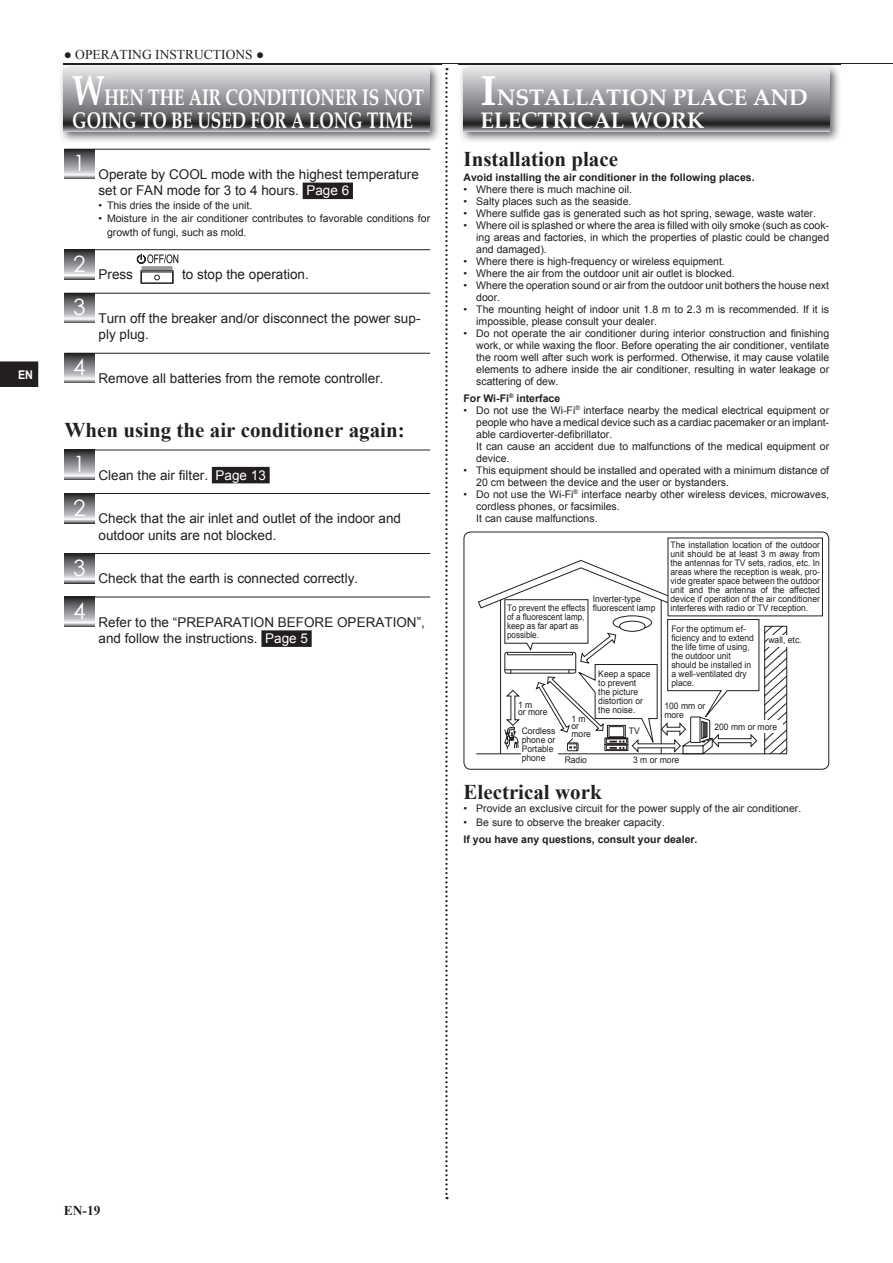
<style>
.page{position:relative;width:893px;height:1263px;background:#fff}
.page>*{position:absolute;margin:0;border:0;box-sizing:border-box;transform-origin:0 0}
.t1{font:700 22.5px/22.5px "Palatino Linotype";color:#fff;scale:.77 1}
.t2{font:700 22.5px/22.5px "Palatino Linotype";color:#fff}
.t3{font:700 21px "Times New Roman";color:#231f20}
.t4{font:13.5px/16.5px "Arial";color:#231f20}
.t5{font:13.5px "Times New Roman";color:#231f20}
.t6{font:700 13.5px "Times New Roman";color:#231f20}
.t7{font:700 12px "Arial";color:#fff;scale:.9 1}
.t8{font:10.5px/12px "Arial";color:#231f20}
.t9{font:700 10.5px "Arial";color:#231f20}
.t10{font:9px/9px "Arial";color:#231f20;scale:.95 1}
.t11{font:9px/9px "Arial";color:#231f20;scale:.9 1}
.s1{font-size:42px}
.s2{color:#fff}
</style>
<div class="page">
<hr style="left:64px;top:63px;width:829px;height:1px;background:#231f20">
<svg style="left:445px;top:68px;width:3px;height:1131px"></svg>
<svg style="left:0;top:361px;width:38px;height:26px"></svg>
<img style="left:459px;top:64px;width:382px;height:78px">
<svg style="left:463px;top:68px;width:366px;height:64px"></svg>
<hr style="left:65px;top:149px;width:365px;height:1px;background:#231f20">
<div style="left:303px;top:183px;width:50px;height:16px;background:#231f20"></div>
<hr style="left:65px;top:249px;width:365px;height:1px;background:#231f20">
<hr style="left:65px;top:293px;width:365px;height:1px;background:#231f20">
<hr style="left:65px;top:353px;width:365px;height:1px;background:#231f20">
<hr style="left:65px;top:450px;width:365px;height:1px;background:#231f20">
<div style="left:212px;top:467px;width:58px;height:16px;background:#231f20"></div>
<hr style="left:65px;top:493px;width:365px;height:1px;background:#231f20">
<hr style="left:65px;top:553px;width:365px;height:1px;background:#231f20">
<hr style="left:65px;top:597px;width:365px;height:1px;background:#231f20">
<div style="left:261px;top:630px;width:51px;height:17px;background:#231f20"></div>
<svg style="left:65px;top:150px;width:29px;height:29px"></svg>
<svg style="left:65px;top:250px;width:29px;height:29px"></svg>
<svg style="left:137px;top:254px;width:41px;height:29px"></svg>
<svg style="left:65px;top:294px;width:29px;height:29px"></svg>
<svg style="left:65px;top:354px;width:29px;height:29px"></svg>
<svg style="left:65px;top:451px;width:29px;height:29px"></svg>
<svg style="left:65px;top:494px;width:29px;height:29px"></svg>
<svg style="left:65px;top:554px;width:29px;height:29px"></svg>
<svg style="left:65px;top:598px;width:29px;height:29px"></svg>
<img style="left:61px;top:63px;width:380px;height:79px">
<img style="left:64px;top:63px;width:377px;height:1px">
<svg style="left:64px;top:68px;width:365px;height:64px"></svg>
<div style="left:463px;top:531px;width:366px;height:239px;border:1px solid #231f20;border-radius:7px"></div>
<hr style="left:477px;top:753px;width:288px;height:1px;background:#231f20">
<svg style="left:766px;top:628px;width:19px;height:124px"></svg>
<div style="left:764px;top:626px;width:23px;height:128px;border:1px solid #231f20"></div>
<svg style="left:478px;top:560px;width:281px;height:194px"></svg>
<div style="left:768px;top:635px;width:42px;height:12px;background:#fff"></div>
<div style="left:522px;top:726px;width:36px;height:40px;background:#fff"></div>
<div style="left:668px;top:538px;width:154px;height:78px;background:#fff"></div>
<div style="left:714px;top:720px;width:68px;height:13px;background:#fff"></div>
<p class="t7" style="left:18px;top:366px;width:18px">EN</p>
<p class="t5" style="left:64px;top:45px;width:202px">● OPERATING INSTRUCTIONS ●</p>
<h1 class="t1" style="left:72px;top:85px;width:458px"><span class="s1">W</span>HEN THE AIR CONDITIONER IS NOT<br>GOING TO BE USED FOR A LONG TIME</h1>
<p class="t4" style="left:99px;top:166px;width:322px;text-indent:-25px"><sup>1</sup> Operate by COOL mode with the highest temperature set or FAN mode for 3 to 4 hours. <span class="s2">Page 6</span></p>
<p class="t8" style="left:99px;top:199px;width:155px">• This dries the inside of the unit.</p>
<p class="t8" style="left:107px;top:212px;width:325px;line-height:13.5px;text-indent:-9px">• Moisture in the air conditioner contributes to favorable conditions for growth of fungi, such as mold.</p>
<p class="t4" style="left:73px;top:266px;width:61px"><sup>2</sup> Press</p>
<p class="t4" style="left:182px;top:266px;width:128px">to stop the operation.</p>
<p class="t4" style="left:99px;top:310px;width:323px;text-indent:-25px"><sup>3</sup> Turn off the breaker and/or disconnect the power sup&shy;ply plug.</p>
<p class="t4" style="left:73px;top:370px;width:312px"><sup>4</sup> Remove all batteries from the remote controller.</p>
<h2 class="t3" style="left:65px;top:415px;width:342px">When using the air conditioner again:</h2>
<p class="t4" style="left:73px;top:467px;width:194px"><sup>1</sup> Clean the air filter. <span class="s2">Page 13</span></p>
<p class="t4" style="left:99px;top:510px;width:304px;text-indent:-25px"><sup>2</sup> Check that the air inlet and outlet of the indoor and outdoor units are not blocked.</p>
<p class="t4" style="left:73px;top:570px;width:286px"><sup>3</sup> Check that the earth is connected correctly.</p>
<p class="t4" style="left:99px;top:614px;width:328px;text-indent:-25px"><sup>4</sup> Refer to the “PREPARATION BEFORE OPERATION”, and follow the instructions. <span class="s2">Page 5</span></p>
<h1 class="t2" style="left:480px;top:85px;width:329px"><span class="s1">I</span>NSTALLATION PLACE AND<br>ELECTRICAL WORK</h1>
<h2 class="t3" style="left:463px;top:145px;width:156px">Installation place</h2>
<p class="t9" style="left:463px;top:171px;width:293px">Avoid installing the air conditioner in the following places.</p>
<p class="t8" style="left:463px;top:184px;width:170px">• Where there is much machine oil.</p>
<p class="t8" style="left:463px;top:196px;width:169px">• Salty places such as the seaside.</p>
<p class="t8" style="left:463px;top:208px;width:354px">• Where sulfide gas is generated such as hot spring, sewage, waste water.</p>
<p class="t8" style="left:476px;top:220px;width:354px;text-align:justify;text-indent:-13px">• Where oil is splashed or where the area is filled with oily smoke (such as cook&shy;ing areas and factories, in which the properties of plastic could be changed and damaged).</p>
<p class="t8" style="left:463px;top:256px;width:263px">• Where there is high-frequency or wireless equipment.</p>
<p class="t8" style="left:463px;top:268px;width:273px">• Where the air from the outdoor unit air outlet is blocked.</p>
<p class="t8" style="left:476px;top:280px;width:354px;text-indent:-13px">• Where the operation sound or air from the outdoor unit bothers the house next door.</p>
<p class="t8" style="left:476px;top:304px;width:354px;text-indent:-13px">• The mounting height of indoor unit 1.8 m to 2.3 m is recommended. If it is impossible, please consult your dealer.</p>
<p class="t8" style="left:476px;top:328px;width:354px;text-align:justify;text-indent:-13px">• Do not operate the air conditioner during interior construction and finishing work, or while waxing the floor. Before operating the air conditioner, ventilate the room well after such work is performed. Otherwise, it may cause volatile elements to adhere inside the air conditioner, resulting in water leakage or scattering of dew.</p>
<p class="t9" style="left:463px;top:391px;width:98px">For Wi-Fi<sup>®</sup> interface</p>
<p class="t8" style="left:476px;top:404px;width:354px;text-indent:-13px">• Do not use the Wi-Fi<sup>®</sup> interface nearby the medical electrical equipment or people who have a medical device such as a cardiac pacemaker or an implant&shy;able cardioverter-defibrillator.<br>It can cause an accident due to malfunctions of the medical equipment or device.</p>
<p class="t8" style="left:476px;top:464px;width:354px;text-indent:-13px">• This equipment should be installed and operated with a minimum distance of<br>20 cm between the device and the user or bystanders.</p>
<p class="t8" style="left:476px;top:488px;width:354px;text-indent:-13px">• Do not use the Wi-Fi<sup>®</sup> interface nearby other wireless devices, microwaves, cordless phones, or facsimiles.<br>It can cause malfunctions.</p>
<p class="t10" style="left:670px;top:541px;width:159px;text-align:justify">The installation location of the outdoor unit should be at least 3 m away from the antennas for TV sets, radios, etc. In areas where the reception is weak, pro&shy;vide greater space between the outdoor unit and the antenna of the affected device if operation of the air conditioner interferes with radio or TV reception.</p>
<p class="t10" style="left:593px;top:594px;width:68px">Inverter-type fluorescent lamp</p>
<p class="t11" style="left:507px;top:604px;width:89px">To prevent the effects of a fluorescent lamp, keep as far apart as possible.</p>
<p class="t10" style="left:671px;top:624px;width:89px">For the optimum ef&shy;ficiency and to extend the life time of using, the outdoor unit should be installed in a well-ventilated dry place.</p>
<p class="t10" style="left:768px;top:636px;width:37px">wall, etc.</p>
<p class="t10" style="left:598px;top:669px;width:57px">Keep a space to prevent<br>the picture distortion or the noise.</p>
<p class="t10" style="left:518px;top:701px;width:33px;line-height:7.5px">1 m<br>or more</p>
<p class="t10" style="left:664px;top:701px;width:45px">100 mm or more</p>
<p class="t10" style="left:571px;top:715px;width:22px;line-height:7.5px">1 m or more</p>
<p class="t10" style="left:565px;top:755px;width:25px">Radio</p>
<p class="t10" style="left:714px;top:723px;width:68px">200 mm or more</p>
<p class="t10" style="left:522px;top:726px;width:37px">Cordless</p>
<p class="t10" style="left:629px;top:726px;width:13px">TV</p>
<p class="t10" style="left:522px;top:735px;width:37px">phone or<br>Portable phone</p>
<p class="t10" style="left:633px;top:755px;width:50px">3 m or more</p>
<h2 class="t3" style="left:463px;top:777px;width:140px">Electrical work</h2>
<p class="t8" style="left:463px;top:802px;width:339px">• Provide an exclusive circuit for the power supply of the air conditioner.</p>
<p class="t8" style="left:463px;top:816px;width:203px">• Be sure to observe the breaker capacity.</p>
<p class="t9" style="left:463px;top:832px;width:235px">If you have any questions, consult your dealer.</p>
<p class="t6" style="left:64px;top:1201px;width:38px">EN-19</p>
</div>
